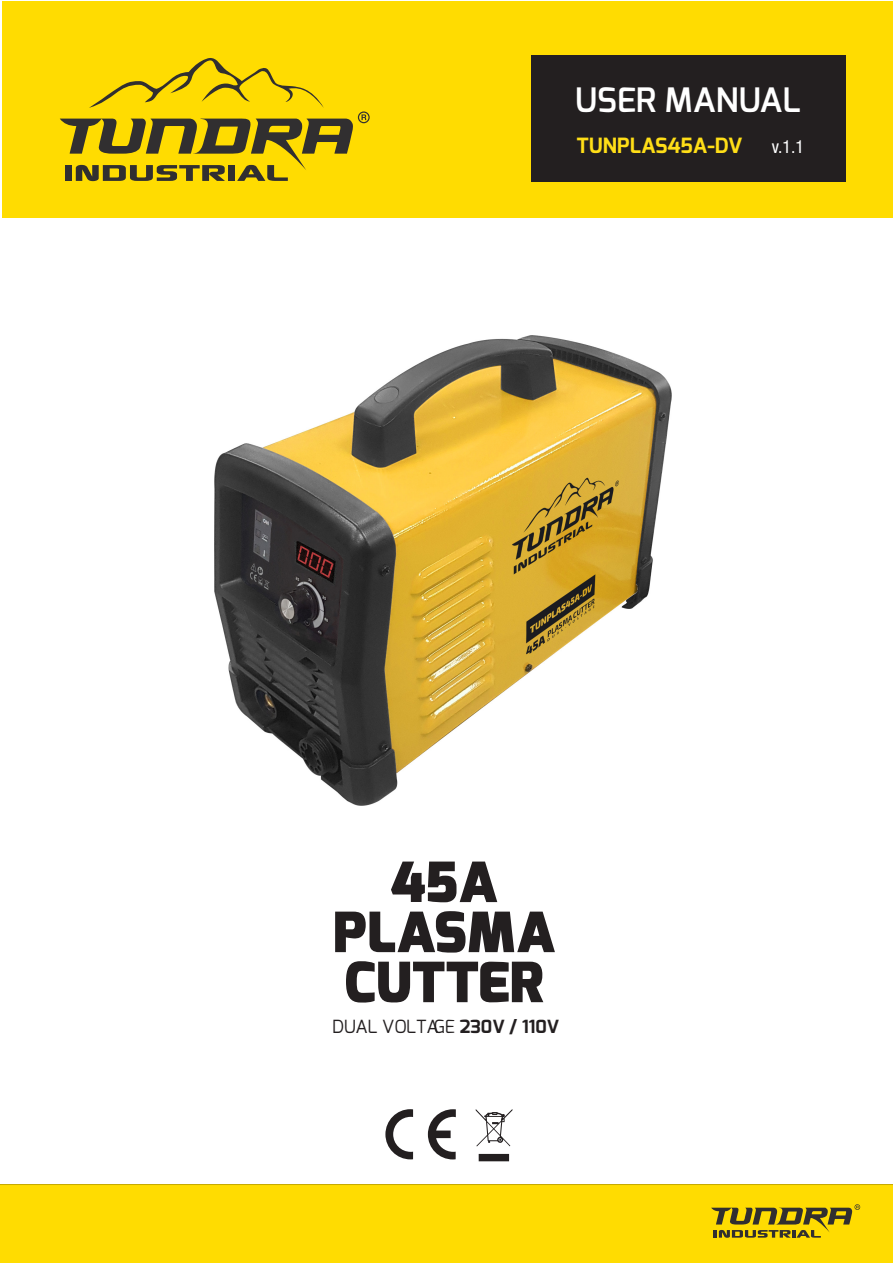
<style>
.page{position:relative;width:893px;height:1263px;background:#fff}
.page>*{position:absolute;margin:0;border:0;box-sizing:border-box;transform-origin:0 0}
.t1{font:900 55.35px/50.1px "Exo";color:#231f20;text-align:center}
.t2{font:600 33.6px "Exo";color:#fff}
.t3{font:700 21px "Exo";color:#ffde17}
.t4{font:18.15px "Exo";color:#231f20}
.t5{font:condensed 18px "Helvetica Neue LT Std";color:#fff}
.s1{font-weight:700}
</style>
<div class="page">
<div style="left:2px;top:1px;width:891px;height:216px;background:#ffdc01"></div>
<svg style="left:60px;top:58px;width:310px;height:123px"></svg>
<div style="left:0;top:1184px;width:893px;height:79px;background:#ffdc01"></div>
<svg style="left:711px;top:1204px;width:149px;height:34px;background:#b19b12"></svg>
<div style="left:531px;top:55px;width:314px;height:126px;background:#231f20"></div>
<svg style="left:428px;top:1109px;width:28px;height:50px"></svg>
<svg style="left:385px;top:1109px;width:28px;height:50px"></svg>
<svg style="left:479px;top:1154px;width:30px;height:7px"></svg>
<svg style="left:476px;top:1109px;width:36px;height:37px"></svg>
<img style="left:215px;top:336px;width:457px;height:470px">
<p class="t2" style="left:575px;top:78px;width:228px">USER MANUAL</p>
<p class="t3" style="left:576px;top:132px;width:167px">TUNPLAS45A-DV</p>
<p class="t5" style="left:772px;top:136px;width:34px">v.1.1</p>
<h1 class="t1" style="left:333px;top:858px;width:224px">45A<br>PLASMA<br>CUTTER</h1>
<p class="t4" style="left:332px;top:1015px;width:229px">DUAL VOLTAGE <span class="s1">230V / 110V</span></p>
</div>
